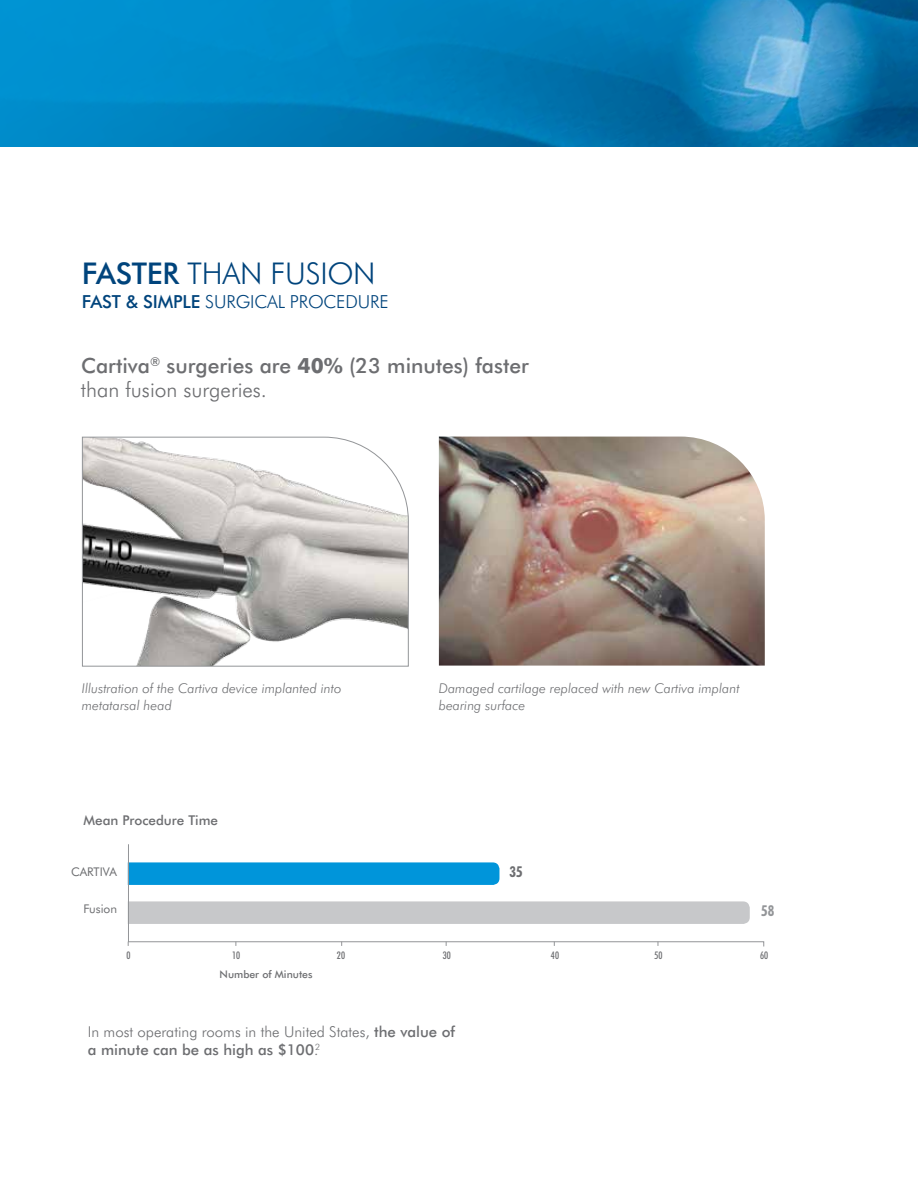
<style>
.page{position:relative;width:918px;height:1188px;background:#fff}
.page>*{position:absolute;margin:0;border:0;box-sizing:border-box;transform-origin:0 0}
.t1{font:300 30px "Futura BT";letter-spacing:-.01em;color:#00447c}
.t2{font:500 21px/24px "Futura BT";color:#6d6e71}
.t3{font:300 18px "Futura BT";letter-spacing:-.01em;color:#00447c}
.t4{font:300 15px/18px "Futura BT";color:#6d6e71}
.t5{font:700 condensed 15px "Futura BT";color:#6d6e71}
.t6{font:700 condensed 15px "Futura BT";color:#939598}
.t7{font:italic 300 13.5px/16.5px "Futura BT";color:#6d6e71}
.t8{font:500 13.5px "Futura BT";color:#6d6e71}
.t9{font:12px "Futura BT";color:#6d6e71}
.t10{font:500 10.5px "Futura BT";color:#6d6e71}
.t11{font:500 condensed 10.5px "Futura BT";color:#6d6e71}
.s1{font-weight:500}
.s2{font-weight:700}
.s3{font-weight:300}
</style>
<div class="page">
<img style="left:0;top:0;width:918px;height:147px">
<svg style="left:82px;top:436px;width:327px;height:231px"></svg>
<img style="left:439px;top:437px;width:326px;height:229px">
<svg style="left:128px;top:844px;width:637px;height:103px"></svg>
<h1 class="t1" style="left:82px;top:255px;width:295px"><span class="s1">FASTER</span> THAN FUSION</h1>
<h3 class="t3" style="left:82px;top:291px;width:308px"><span class="s1">FAST &amp; SIMPLE</span> SURGICAL PROCEDURE</h3>
<h2 class="t2" style="left:81px;top:354px;width:449px">Cartiva<sup>®</sup> surgeries are <span class="s2">40%</span> (23 minutes) faster <span class="s3">than fusion surgeries.</span></h2>
<p class="t7" style="left:82px;top:680px;width:261px">Illustration of the Cartiva device implanted into metatarsal head</p>
<p class="t7" style="left:439px;top:680px;width:302px">Damaged cartilage replaced with new Cartiva implant bearing surface</p>
<p class="t8" style="left:84px;top:812px;width:136px">Mean Procedure Time</p>
<p class="t9" style="left:71px;top:865px;width:48px">CARTIVA</p>
<p class="t9" style="left:83px;top:901px;width:35px">Fusion</p>
<p class="t5" style="left:510px;top:863px;width:15px">35</p>
<p class="t6" style="left:761px;top:902px;width:15px">58</p>
<p class="t11" style="left:127px;top:949px;width:6px">0</p>
<p class="t11" style="left:232px;top:949px;width:10px">10</p>
<p class="t11" style="left:337px;top:949px;width:10px">20</p>
<p class="t11" style="left:443px;top:949px;width:10px">30</p>
<p class="t11" style="left:551px;top:949px;width:10px">40</p>
<p class="t11" style="left:655px;top:949px;width:10px">50</p>
<p class="t11" style="left:760px;top:949px;width:10px">60</p>
<p class="t10" style="left:220px;top:968px;width:94px">Number of Minutes</p>
<p class="t4" style="left:88px;top:1023px;width:369px">In most operating rooms in the United States, <span class="s1">the value of a minute can be as high as $100</span>.<sup>2</sup></p>
</div>
